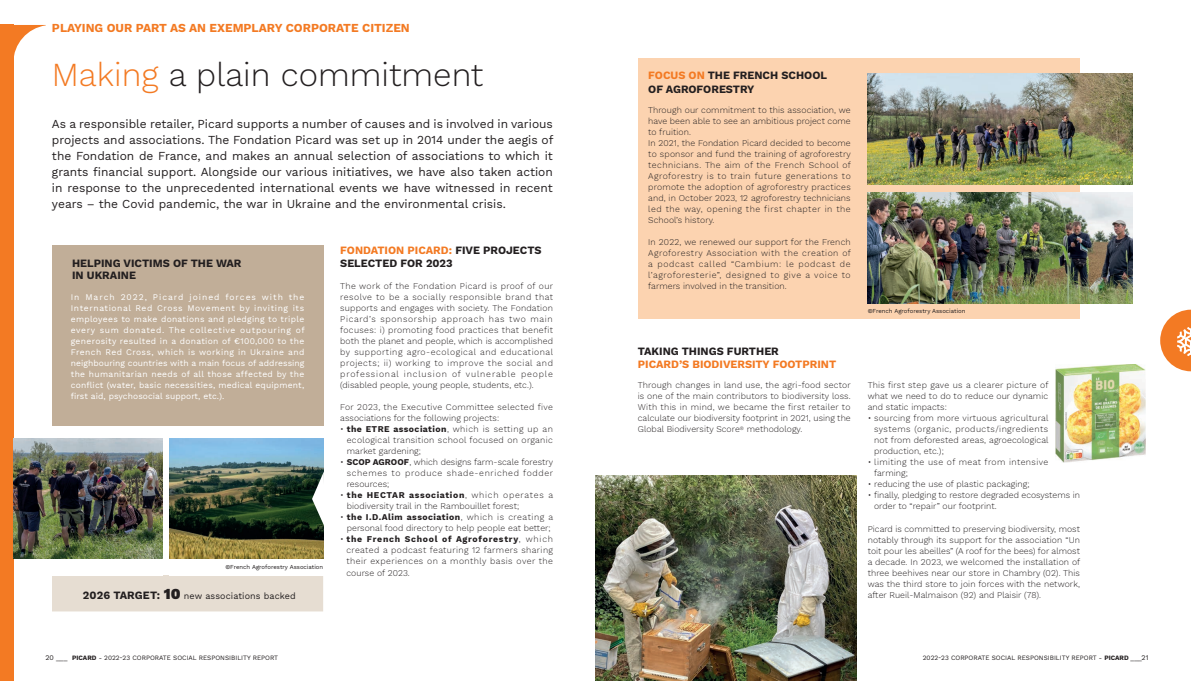
<style>
.page{position:relative;width:1191px;height:681px;background:#fff}
.page>*{position:absolute;margin:0;border:0;box-sizing:border-box;transform-origin:0 0}
.t1{font:300 33px "Work Sans";color:#231f20}
.t2{font:12px/16px "Work Sans";color:#231f20;text-align:justify}
.t3{font:700 12px "Work Sans";color:#f37a23}
.t4{font:700 11px/13.2px "Work Sans";color:#231f20}
.t5{font:700 11px "Work Sans";color:#f37a23}
.t6{font:9px "Work Sans";letter-spacing:.01em;color:#231f20}
.t7{font:300 8.7px/11px "Work Sans";letter-spacing:.01em;color:#231f20;text-align:justify}
.t8{font:300 8.7px/11px "Work Sans";letter-spacing:.045em;color:#231f20}
.t9{font:8.5px/11px "Work Sans";letter-spacing:.01em;color:#fff;text-align:justify}
.t10{font:6.5px "Work Sans";color:#231f20}
.t11{font:6px "Work Sans";color:#231f20}
.s1{color:#f37a23}
.s2{font-weight:700}
.s3{font-weight:700;font-size:11px}
.s4{font-weight:900;font-size:15px}
.s5{font-size:7px}
</style>
<div class="page">
<div style="left:638px;top:58px;width:442px;height:260px;background:#fcd3b0"></div>
<div style="left:0;top:25px;width:13px;height:655px;background:#f37a23"></div>
<svg style="left:1160px;top:309px;width:31px;height:62px"></svg>
<svg style="left:13px;top:25px;width:33px;height:38px"></svg>
<div style="left:52px;top:245px;width:271px;height:180px;background:#c1ae98"></div>
<img style="left:13px;top:438px;width:150px;height:120px">
<img style="left:169px;top:438px;width:154px;height:120px">
<img style="left:867px;top:192px;width:265px;height:111px">
<img style="left:595px;top:475px;width:261px;height:205px">
<img style="left:867px;top:73px;width:265px;height:111px">
<div style="left:52px;top:575px;width:271px;height:36px;background:#e6ddd2"></div>
<img style="left:1055px;top:364px;width:90px;height:98px">
<svg style="left:312px;top:471px;width:12px;height:55px"></svg>
<h2 class="t3" style="left:52px;top:19px;width:359px">PLAYING OUR PART AS AN EXEMPLARY CORPORATE CITIZEN</h2>
<h1 class="t1" style="left:52px;top:50px;width:433px"><span class="s1">Making</span> a plain commitment</h1>
<p class="t2" style="left:52px;top:115px;width:503px">As a responsible retailer, Picard supports a number of causes and is involved in various projects and associations. The Fondation Picard was set up in 2014 under the aegis of the Fondation de France, and makes an annual selection of associations to which it grants financial support. Alongside our various initiatives, we have also taken action in response to the unprecedented international events we have witnessed in recent years – the Covid pandemic, the war in Ukraine and the environmental crisis.</p>
<p class="t4" style="left:648px;top:68px;width:180px"><span class="s1">FOCUS ON</span> THE FRENCH SCHOOL<br>OF AGROFORESTRY</p>
<p class="t7" style="left:648px;top:104px;width:204px;text-align:left">Through our commitment to this association, we have been able to see an ambitious project come to fruition.<br>In 2021, the Fondation Picard decided to become to sponsor and fund the training of agroforestry technicians. The aim of the French School of Agroforestry is to train future generations to promote the adoption of agroforestry practices and, in October 2023, 12 agroforestry technicians led the way, opening the first chapter in the School’s history.</p>
<p class="t7" style="left:648px;top:236px;width:204px">In 2022, we renewed our support for the French Agroforestry Association with the creation of a podcast called “Cambium: le podcast de l’agroforesterie”, designed to give a voice to farmers involved in the transition.</p>
<p class="t4" style="left:340px;top:243px;width:203px"><span class="s1">FONDATION PICARD:</span> FIVE PROJECTS<br>SELECTED FOR 2023</p>
<p class="t7" style="left:340px;top:280px;width:214px">The work of the Fondation Picard is proof of our resolve to be a socially responsible brand that supports and engages with society. The Fondation Picard’s sponsorship approach has two main focuses: i) promoting food practices that benefit both the planet and people, which is accomplished by supporting agro-ecological and educational projects; ii) working to improve the social and professional inclusion of vulnerable people (disabled people, young people, students, etc.).</p>
<p class="t7" style="left:340px;top:401px;width:214px">For 2023, the Executive Committee selected five associations for the following projects:</p>
<p class="t7" style="left:347px;top:423px;width:208px;text-indent:-6px">• <span class="s2">the ETRE association</span>, which is setting up an ecological transition school focused on organic market gardening;</p>
<p class="t7" style="left:347px;top:456px;width:208px;text-indent:-6px">• <span class="s2">SCOP AGROOF</span>, which designs farm-scale forestry schemes to produce shade-enriched fodder resources;</p>
<p class="t7" style="left:347px;top:489px;width:208px;text-indent:-6px">• <span class="s2">the HECTAR association</span>, which operates a biodiversity trail in the Rambouillet forest;</p>
<p class="t7" style="left:340px;top:511px;width:214px;text-align:center">• <span class="s2">the I.D.Alim association</span>, which is creating a personal food directory to help people eat better;</p>
<p class="t7" style="left:346px;top:533px;width:208px;text-indent:-6px">• <span class="s2">the French School of Agroforestry</span>, which created a podcast featuring 12 farmers sharing their experiences on a monthly basis over the course of 2023.</p>
<p class="t4" style="left:72px;top:257px;width:171px;line-height:12px">HELPING VICTIMS OF THE WAR<br>IN UKRAINE</p>
<p class="t9" style="left:71px;top:291px;width:235px">In March 2022, Picard joined forces with the International Red Cross Movement by inviting its employees to make donations and pledging to triple every sum donated. The collective outpouring of generosity resulted in a donation of €100,000 to the French Red Cross, which is working in Ukraine and neighbouring countries with a main focus of addressing the humanitarian needs of all those affected by the conflict (water, basic necessities, medical equipment, first aid, psychosocial support, etc.).</p>
<p class="t11" style="left:867px;top:306px;width:99px">©French Agroforestry Association</p>
<p class="t4" style="left:638px;top:343px;width:142px">TAKING THINGS FURTHER</p>
<p class="t5" style="left:638px;top:355px;width:200px">PICARD’S BIODIVERSITY FOOTPRINT</p>
<p class="t7" style="left:638px;top:379px;width:214px">Through changes in land use, the agri-food sector is one of the main contributors to biodiversity loss.<br>With this in mind, we became the first retailer to calculate our biodiversity footprint in 2021, using the Global Biodiversity Score<sup>®</sup> methodology.</p>
<p class="t7" style="left:867px;top:379px;width:182px">This first step gave us a clearer picture of what we need to do to reduce our dynamic and static impacts:</p>
<p class="t7" style="left:874px;top:412px;width:176px;text-indent:-6px">• sourcing from more virtuous agricultural systems (organic, products/ingredients not from deforested areas, agroecological production, etc.);</p>
<p class="t8" style="left:874px;top:456px;width:175px;text-indent:-6px">• limiting the use of meat from intensive farming;</p>
<p class="t7" style="left:867px;top:478px;width:163px">• reducing the use of plastic packaging;</p>
<p class="t7" style="left:874px;top:489px;width:207px;text-indent:-6px">• finally, pledging to restore degraded ecosystems in order to “repair” our footprint.</p>
<p class="t7" style="left:867px;top:522px;width:214px">Picard is committed to preserving biodiversity, most notably through its support for the association “Un toit pour les abeilles” (A roof for the bees) for almost a decade. In 2023, we welcomed the installation of three beehives near our store in Chambry (02). This was the third store to join forces with the network,</p>
<p class="t11" style="left:225px;top:562px;width:99px">©French Agroforestry Association</p>
<p class="t6" style="left:83px;top:588px;width:214px"><span class="s3">2026 TARGET:</span> <span class="s4">10</span> new associations backed</p>
<p class="t7" style="left:867px;top:588px;width:175px">after Rueil-Malmaison (92) and Plaisir (78).</p>
<p class="t10" style="left:45px;top:653px;width:234px"><span class="s5">20 ___</span> <span class="s2">PICARD</span> - 2022-23 CORPORATE SOCIAL RESPONSIBILITY REPORT</p>
<p class="t10" style="left:923px;top:653px;width:227px">2022-23 CORPORATE SOCIAL RESPONSIBILITY REPORT - <span class="s2">PICARD</span> <span class="s5">___21</span></p>
</div>
